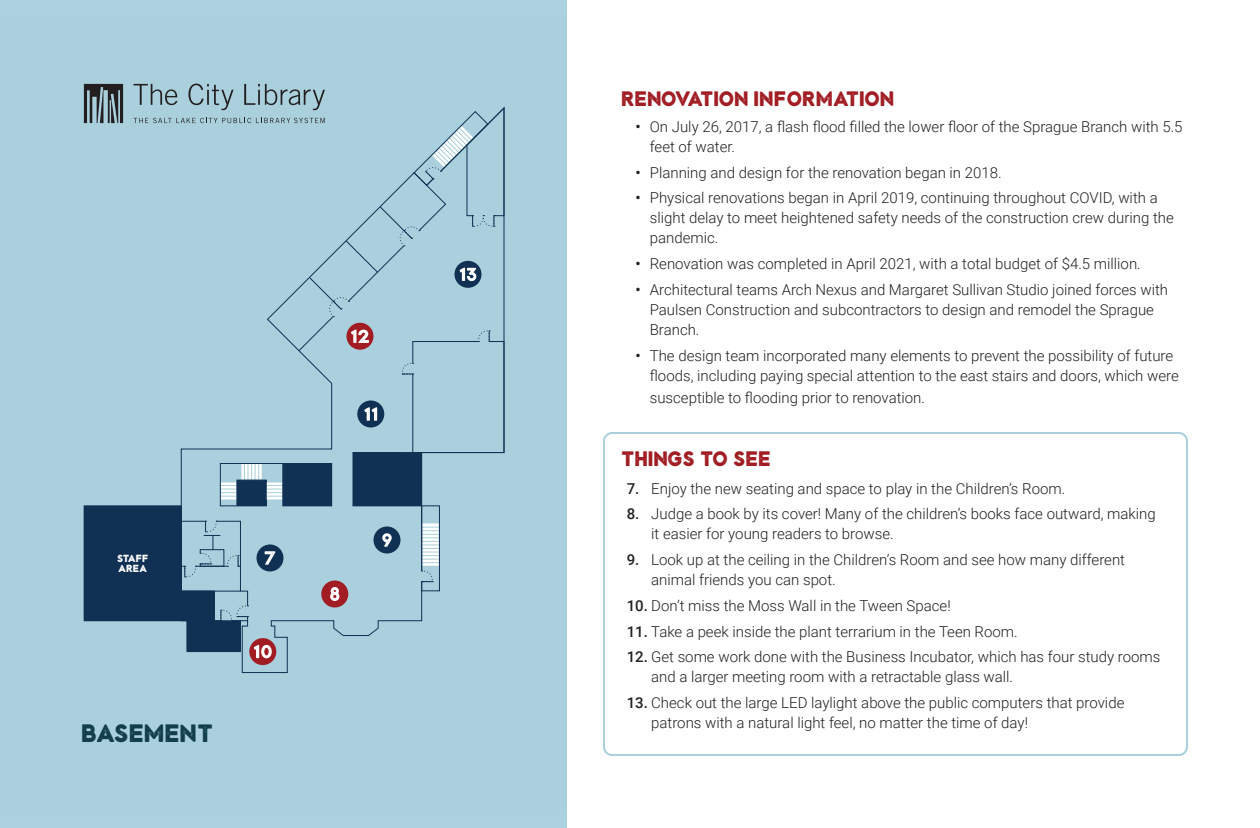
<style>
.page{position:relative;width:1260px;height:828px;background:#fff}
.page>*{position:absolute;margin:0;border:0;box-sizing:border-box;transform-origin:0 0}
.t1{font:24px "Sonder Sans Black Rough";color:#113e49}
.t2{font:20px "Sonder Sans Black Rough";color:#a11d23}
.t3{font:300 15px/20px "Roboto";color:#231f20}
.t4{font:9.8px/9.8px "Sonder Sans Black Rough";letter-spacing:-.01em;color:#fff}
.s1{font-weight:500}
</style>
<div class="page">
<div style="left:0;top:0;width:567px;height:828px;background:#abd1de"></div>
<svg style="left:84px;top:84px;width:421px;height:589px"></svg>
<div style="left:603px;top:432px;width:585px;height:324px;border:2px solid #a9d0dc;border-radius:8px"></div>
<p class="t4" style="left:117px;top:554px;width:33px">STAFF<br>AREA</p>
<h1 class="t1" style="left:81px;top:723px;width:134px">BASEMENT</h1>
<p class="t2" style="left:621px;top:90px;width:275px">RENOVATION INFORMATION</p>
<p class="t3" style="left:650px;top:116px;width:534px;text-indent:-14px"><span class="s1">•</span> On July 26, 2017, a flash flood filled the lower floor of the Sprague Branch with 5.5 feet of water.</p>
<p class="t3" style="left:635px;top:162px;width:368px"><span class="s1">•</span> Planning and design for the renovation began in 2018.</p>
<p class="t3" style="left:650px;top:188px;width:526px;text-indent:-14px"><span class="s1">•</span> Physical renovations began in April 2019, continuing throughout COVID, with a slight delay to meet heightened safety needs of the construction crew during the pandemic.</p>
<p class="t3" style="left:635px;top:253px;width:507px"><span class="s1">•</span> Renovation was completed in April 2021, with a total budget of $4.5 million.</p>
<p class="t3" style="left:650px;top:279px;width:520px;text-indent:-14px"><span class="s1">•</span> Architectural teams Arch Nexus and Margaret Sullivan Studio joined forces with<br>Paulsen Construction and subcontractors to design and remodel the Sprague<br>Branch.</p>
<p class="t3" style="left:650px;top:345px;width:531px;text-indent:-14px"><span class="s1">•</span> The design team incorporated many elements to prevent the possibility of future floods, including paying special attention to the east stairs and doors, which were</p>
<p class="t3" style="left:650px;top:387px;width:277px">susceptible to flooding prior to renovation.</p>
<p class="t2" style="left:621px;top:450px;width:151px">THINGS TO SEE</p>
<p class="t3" style="left:627px;top:478px;width:440px"><span class="s1">7.</span> Enjoy the new seating and space to play in the Children’s Room.</p>
<p class="t3" style="left:651px;top:504px;width:506px;text-indent:-24px"><span class="s1">8.</span> Judge a book by its cover! Many of the children’s books face outward, making it easier for young readers to browse.</p>
<p class="t3" style="left:651px;top:549px;width:475px;text-indent:-24px"><span class="s1">9.</span> Look up at the ceiling in the Children’s Room and see how many different animal friends you can spot.</p>
<p class="t3" style="left:627px;top:595px;width:326px"><span class="s1">10.</span> Don’t miss the Moss Wall in the Tween Space!</p>
<p class="t3" style="left:627px;top:621px;width:393px"><span class="s1">11.</span> Take a peek inside the plant terrarium in the Teen Room.</p>
<p class="t3" style="left:651px;top:647px;width:511px;text-indent:-24px"><span class="s1">12.</span> Get some work done with the Business Incubator, which has four study rooms and a larger meeting room with a retractable glass wall.</p>
<p class="t3" style="left:651px;top:692px;width:475px;text-indent:-24px"><span class="s1">13.</span> Check out the large LED laylight above the public computers that provide patrons with a natural light feel, no matter the time of day!</p>
</div>
